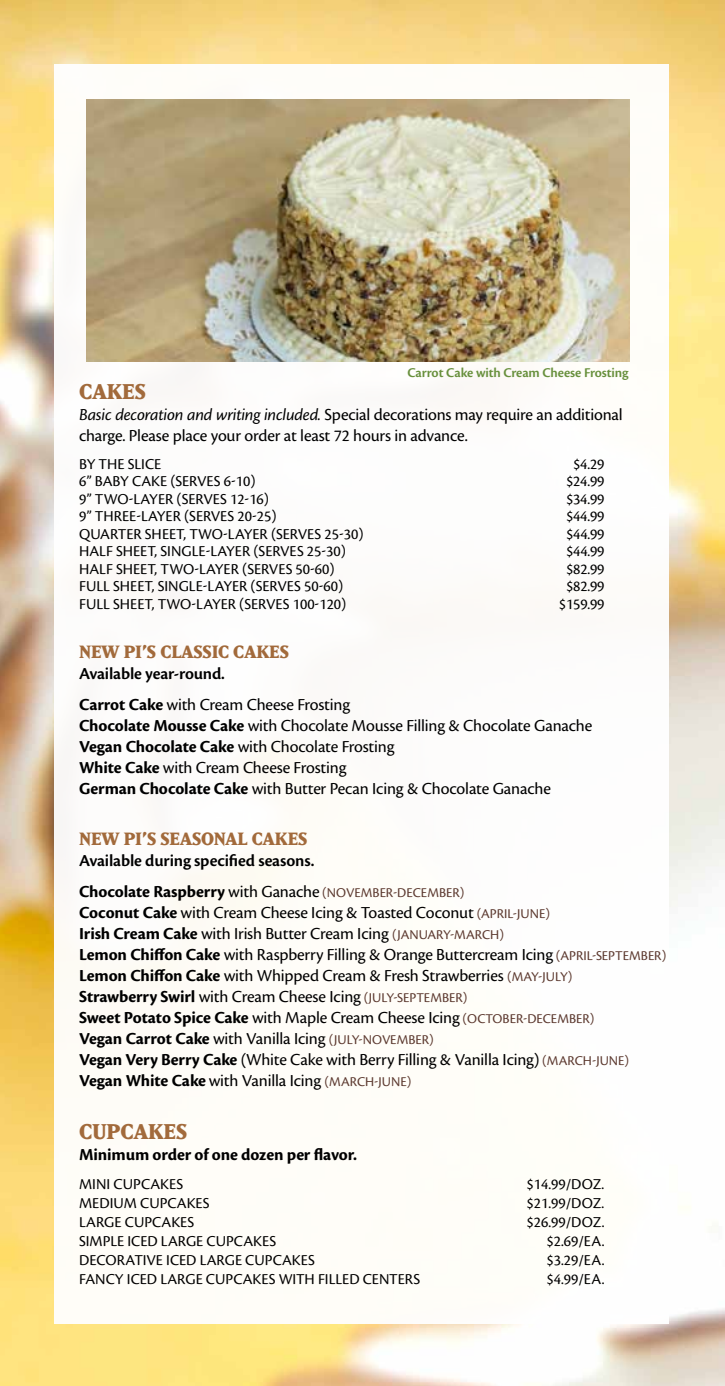
<style>
.page{position:relative;width:725px;height:1386px;background:#fff}
.page>*{position:absolute;margin:0;border:0;box-sizing:border-box;transform-origin:0 0}
.t1{font:800 21px "Matrix IIOT";letter-spacing:-.01em;color:#a26a3b}
.t2{font:17.5px/21px "Cronos Pro";letter-spacing:-.01em;color:#000}
.t3{font:800 17.5px "Matrix IIOT";letter-spacing:-.01em;color:#a26a3b}
.t4{font:600 17.5px "Cronos Pro";letter-spacing:-.01em;color:#000}
.t5{font:700 17.5px "Cronos Pro";letter-spacing:-.01em;color:#000}
.t6{font:15.75px "Cronos Pro";color:#000}
.t7{font:14px "Cronos Pro";color:#5c392f}
.t8{font:600 14px "Cronos Pro";letter-spacing:-.01em;color:#68903d}
.s1{font-style:italic}
.s2{font-weight:600}
.s3{font-weight:700}
.s4{font-weight:700;font-size:17.5px;color:#000}
.s5{font-size:17.5px;color:#000}
.s6{font-size:14px;color:#5c392f}
</style>
<div class="page">
<img style="left:0;top:0;width:724px;height:1386px">
<div style="left:54px;top:64px;width:614px;height:1260px;background:#fff"></div>
<img style="left:87px;top:100px;width:542px;height:261px">
<p class="t8" style="left:407px;top:365px;width:222px">Carrot Cake with Cream Cheese Frosting</p>
<p class="t1" style="left:79px;top:379px;width:68px">CAKES</p>
<p class="t2" style="left:79px;top:404px;width:545px"><span class="s1">Basic decoration and writing included.</span> Special decorations may require an additional charge. Please place your order at least 72 hours in advance.</p>
<p class="t6" style="left:79px;top:455px;width:84px">BY THE SLICE</p>
<p class="t6" style="left:573px;top:455px;width:33px">$4.29</p>
<p class="t6" style="left:79px;top:472px;width:178px">6” BABY CAKE (SERVES 6-10)</p>
<p class="t6" style="left:566px;top:472px;width:40px">$24.99</p>
<p class="t6" style="left:79px;top:490px;width:191px">9” TWO-LAYER (SERVES 12-16)</p>
<p class="t6" style="left:566px;top:490px;width:40px">$34.99</p>
<p class="t6" style="left:79px;top:507px;width:199px">9” THREE-LAYER (SERVES 20-25)</p>
<p class="t6" style="left:566px;top:507px;width:40px">$44.99</p>
<p class="t6" style="left:79px;top:525px;width:286px">QUARTER SHEET, TWO-LAYER (SERVES 25-30)</p>
<p class="t6" style="left:566px;top:525px;width:40px">$44.99</p>
<p class="t6" style="left:79px;top:542px;width:268px">HALF SHEET, SINGLE-LAYER (SERVES 25-30)</p>
<p class="t6" style="left:566px;top:542px;width:40px">$44.99</p>
<p class="t6" style="left:79px;top:560px;width:257px">HALF SHEET, TWO-LAYER (SERVES 50-60)</p>
<p class="t6" style="left:566px;top:560px;width:40px">$82.99</p>
<p class="t6" style="left:79px;top:577px;width:265px">FULL SHEET, SINGLE-LAYER (SERVES 50-60)</p>
<p class="t6" style="left:566px;top:577px;width:40px">$82.99</p>
<p class="t6" style="left:79px;top:595px;width:268px">FULL SHEET, TWO-LAYER (SERVES 100-120)</p>
<p class="t6" style="left:559px;top:595px;width:47px">$159.99</p>
<p class="t3" style="left:79px;top:641px;width:211px">NEW PI’S CLASSIC CAKES</p>
<p class="t2" style="left:79px;top:658px;width:272px;line-height:31.5px"><span class="s2">Available year-round.<br></span><span class="s3">Carrot Cake</span> with Cream Cheese Frosting</p>
<p class="t2" style="left:79px;top:716px;width:514px"><span class="s3">Chocolate Mousse Cake</span> with Chocolate Mousse Filling &amp; Chocolate Ganache <span class="s3">Vegan Chocolate Cake</span> with Chocolate Frosting<br><span class="s3">White Cake</span> with Cream Cheese Frosting<br><span class="s3">German Chocolate Cake</span> with Butter Pecan Icing &amp; Chocolate Ganache</p>
<p class="t3" style="left:79px;top:828px;width:230px">NEW PI’S SEASONAL CAKES</p>
<p class="t4" style="left:79px;top:850px;width:237px">Available during specified seasons.</p>
<p class="t7" style="left:79px;top:885px;width:387px"><span class="s4">Chocolate Raspberry</span> <span class="s5">with Ganache</span> (NOVEMBER-DECEMBER)</p>
<p class="t2" style="left:79px;top:902px;width:588px"><span class="s3">Coconut Cake</span> with Cream Cheese Icing &amp; Toasted Coconut <span class="s6">(APRIL-JUNE)<br></span><span class="s3">Irish Cream Cake</span> with Irish Butter Cream Icing <span class="s6">(JANUARY-MARCH)<br></span><span class="s3">Lemon Chiffon Cake</span> with Raspberry Filling &amp; Orange Buttercream Icing <span class="s6">(APRIL-SEPTEMBER)<br></span><span class="s3">Lemon Chiffon Cake</span> with Whipped Cream &amp; Fresh Strawberries <span class="s6">(MAY-JULY)<br></span><span class="s3">Strawberry Swirl</span> with Cream Cheese Icing <span class="s6">(JULY-SEPTEMBER)<br></span><span class="s3">Sweet Potato Spice Cake</span> with Maple Cream Cheese Icing <span class="s6">(OCTOBER-DECEMBER)<br></span><span class="s3">Vegan Carrot Cake</span> with Vanilla Icing <span class="s6">(JULY-NOVEMBER)<br></span><span class="s3">Vegan Very Berry Cake</span> (White Cake with Berry Filling &amp; Vanilla Icing) <span class="s6">(MARCH-JUNE)<br></span><span class="s3">Vegan White Cake</span> with Vanilla Icing <span class="s6">(MARCH-JUNE)</span></p>
<p class="t1" style="left:79px;top:1119px;width:110px">CUPCAKES</p>
<p class="t5" style="left:79px;top:1144px;width:279px">Minimum order of one dozen per flavor.</p>
<p class="t6" style="left:79px;top:1175px;width:105px">MINI CUPCAKES</p>
<p class="t6" style="left:526px;top:1175px;width:79px">$14.99/DOZ.</p>
<p class="t6" style="left:79px;top:1194px;width:132px">MEDIUM CUPCAKES</p>
<p class="t6" style="left:526px;top:1194px;width:79px">$21.99/DOZ.</p>
<p class="t6" style="left:79px;top:1213px;width:117px">LARGE CUPCAKES</p>
<p class="t6" style="left:526px;top:1213px;width:79px">$26.99/DOZ.</p>
<p class="t6" style="left:79px;top:1232px;width:198px">SIMPLE ICED LARGE CUPCAKES</p>
<p class="t6" style="left:546px;top:1232px;width:59px">$2.69/EA.</p>
<p class="t6" style="left:79px;top:1251px;width:237px">DECORATIVE ICED LARGE CUPCAKES</p>
<p class="t6" style="left:546px;top:1251px;width:59px">$3.29/EA.</p>
<p class="t6" style="left:79px;top:1270px;width:342px">FANCY ICED LARGE CUPCAKES WITH FILLED CENTERS</p>
<p class="t6" style="left:546px;top:1270px;width:59px">$4.99/EA.</p>
</div>
